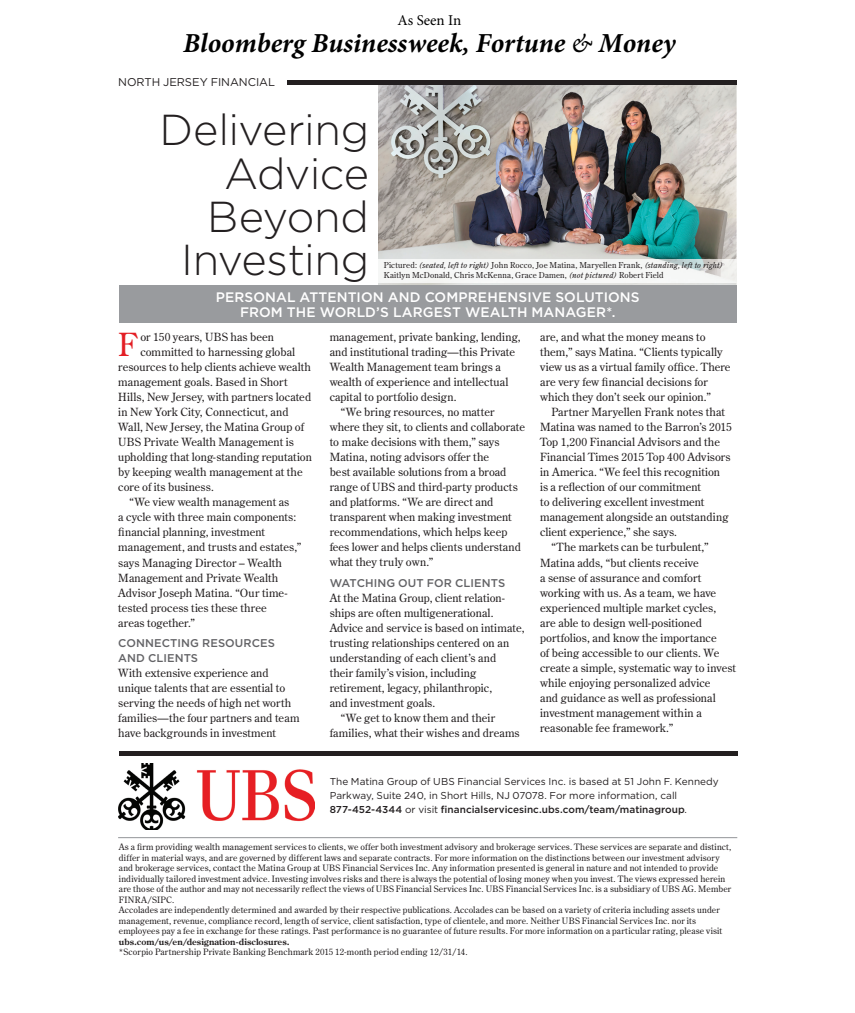
<style>
.page{position:relative;width:855px;height:1013px;background:#fff}
.page>*{position:absolute;margin:0;border:0;box-sizing:border-box;transform-origin:0 0}
.t1{font:300 43.25px/43.2px "Gotham";letter-spacing:-.01em;color:#231f20;text-align:right}
.t2{font:31.75px "Century Old Style";color:#e31e24}
.t3{font:italic 700 27.5px "Minion Pro";color:#000}
.t4{font:15px "Minion Pro";color:#000}
.t5{font:500 13.75px/15px "Gotham";letter-spacing:.005em;color:#fff;text-align:center}
.t6{font:11.25px/15px "Century Old Style";letter-spacing:.005em;color:#231f20}
.t7{font:500 11.25px/15px "Gotham";letter-spacing:.005em;color:#636366}
.t8{font:11.25px "Gotham";letter-spacing:-.005em;color:#231f20}
.t9{font:10px/13.8px "Gotham";color:#231f20}
.t10{font:8.75px/10.5px "Century Old Style";letter-spacing:.015em;color:#231f20}
.t11{font:700 8.75px "Century Old Style";letter-spacing:.005em;color:#231f20}
.t12{font:8.12px/9.8px "Century Old Style";letter-spacing:.02em;color:#231f20}
.s1{font-weight:400}
.s2{font-style:italic}
.s3{font-weight:500}
</style>
<div class="page">
<img style="left:378px;top:84px;width:359px;height:201px">
<img style="left:119px;top:763px;width:196px;height:66px">
<hr style="left:287px;top:80px;width:450px;height:4px;background:#231f20">
<div style="left:119px;top:750px;width:619px;height:5px;background:#231f20"></div>
<div style="left:119px;top:285px;width:618px;height:38px;background:#999b9e"></div>
<hr style="left:118px;top:837px;width:619px;height:1px;background:#939598">
<img style="left:378px;top:259px;width:358px;height:23px">
<h3 class="t4" style="left:397px;top:10px;width:66px">As Seen In</h3>
<h3 class="t3" style="left:183px;top:24px;width:494px">Bloomberg Businessweek, Fortune <span class="s1">&amp;</span> Money</h3>
<p class="t8" style="left:118px;top:75px;width:158px">NORTH JERSEY FINANCIAL</p>
<h1 class="t1" style="left:159px;top:107px;width:211px">Delivering<br>Advice<br>Beyond<br>Investing</h1>
<p class="t12" style="left:384px;top:260px;width:341px">Pictured: <span class="s2">(seated, left to right)</span> John Rocco, Joe Matina, Maryellen Frank, <span class="s2">(standing, left to right)<br></span>Kaitlyn McDonald, Chris McKenna, Grace Damen, <span class="s2">(not pictured)</span> Robert Field</p>
<p class="t5" style="left:216px;top:290px;width:425px">PERSONAL ATTENTION AND COMPREHENSIVE SOLUTIONS<br>FROM THE WORLD’S LARGEST WEALTH MANAGER*.</p>
<p class="t6" style="left:540px;top:329px;width:192px">are, and what the money means to them,” says Matina. “Clients typically view us as a virtual family office. There are very few financial decisions for which they don’t seek our opinion.”</p>
<p class="t6" style="left:551px;top:404px;width:175px">Partner Maryellen Frank notes that</p>
<p class="t6" style="left:540px;top:419px;width:193px">Matina was named to the Barron’s 2015</p>
<p class="t6" style="left:540px;top:434px;width:181px">Top 1,200 Financial Advisors and the</p>
<p class="t6" style="left:540px;top:449px;width:192px">Financial Times 2015 Top 400 Advisors</p>
<p class="t6" style="left:540px;top:464px;width:182px">in America. “We feel this recognition</p>
<p class="t6" style="left:540px;top:479px;width:162px">is a reflection of our commitment</p>
<p class="t6" style="left:540px;top:494px;width:166px">to delivering excellent investment</p>
<p class="t6" style="left:540px;top:509px;width:190px">management alongside an outstanding</p>
<p class="t6" style="left:540px;top:524px;width:139px">client experience,” she says.</p>
<p class="t6" style="left:551px;top:539px;width:159px">“The markets can be turbulent,”</p>
<p class="t6" style="left:540px;top:554px;width:160px">Matina adds, “but clients receive</p>
<p class="t6" style="left:540px;top:569px;width:163px">a sense of assurance and comfort</p>
<p class="t6" style="left:540px;top:584px;width:178px">working with us. As a team, we have</p>
<p class="t6" style="left:540px;top:599px;width:178px">experienced multiple market cycles,</p>
<p class="t6" style="left:540px;top:614px;width:163px">are able to design well-positioned</p>
<p class="t6" style="left:540px;top:629px;width:178px">portfolios, and know the importance</p>
<p class="t6" style="left:540px;top:644px;width:181px">of being accessible to our clients. We</p>
<p class="t6" style="left:540px;top:659px;width:197px">create a simple, systematic way to invest</p>
<p class="t6" style="left:540px;top:674px;width:172px">while enjoying personalized advice</p>
<p class="t6" style="left:540px;top:689px;width:177px">and guidance as well as professional</p>
<p class="t6" style="left:540px;top:704px;width:163px">investment management within a</p>
<p class="t6" style="left:540px;top:719px;width:135px">reasonable fee framework.”</p>
<p class="t6" style="left:330px;top:329px;width:192px">management, private banking, lending,</p>
<p class="t6" style="left:330px;top:344px;width:187px">and institutional trading—this Private</p>
<p class="t6" style="left:330px;top:359px;width:173px">Wealth Management team brings a</p>
<p class="t6" style="left:330px;top:374px;width:180px">wealth of experience and intellectual</p>
<p class="t6" style="left:330px;top:389px;width:128px">capital to portfolio design.</p>
<p class="t6" style="left:341px;top:404px;width:155px">“We bring resources, no matter</p>
<p class="t6" style="left:330px;top:419px;width:197px">where they sit, to clients and collaborate</p>
<p class="t6" style="left:330px;top:434px;width:172px">to make decisions with them,” says</p>
<p class="t6" style="left:330px;top:449px;width:161px">Matina, noting advisors offer the</p>
<p class="t6" style="left:330px;top:464px;width:178px">best available solutions from a broad</p>
<p class="t6" style="left:330px;top:479px;width:190px">range of UBS and third-party products</p>
<p class="t6" style="left:330px;top:494px;width:165px">and platforms. “We are direct and</p>
<p class="t6" style="left:330px;top:509px;width:184px">transparent when making investment</p>
<p class="t6" style="left:330px;top:524px;width:179px">recommendations, which helps keep</p>
<p class="t6" style="left:330px;top:539px;width:193px">fees lower and helps clients understand</p>
<p class="t6" style="left:330px;top:554px;width:105px">what they truly own.”</p>
<p class="t7" style="left:330px;top:575px;width:177px">WATCHING OUT FOR CLIENTS</p>
<p class="t6" style="left:330px;top:590px;width:177px">At the Matina Group, client relation-</p>
<p class="t6" style="left:330px;top:605px;width:165px">ships are often multigenerational.</p>
<p class="t6" style="left:330px;top:620px;width:196px">Advice and service is based on intimate,</p>
<p class="t6" style="left:330px;top:635px;width:181px">trusting relationships centered on an</p>
<p class="t6" style="left:330px;top:650px;width:168px">understanding of each client’s and</p>
<p class="t6" style="left:330px;top:665px;width:148px">their family’s vision, including</p>
<p class="t6" style="left:330px;top:680px;width:164px">retirement, legacy, philanthropic,</p>
<p class="t6" style="left:330px;top:695px;width:107px">and investment goals.</p>
<p class="t6" style="left:341px;top:710px;width:156px">“We get to know them and their</p>
<p class="t6" style="left:330px;top:725px;width:191px">families, what their wishes and dreams</p>
<h2 class="t2" style="left:118px;top:324px;width:21px">F</h2>
<p class="t6" style="left:140px;top:329px;width:135px">or 150 years, UBS has been</p>
<p class="t6" style="left:140px;top:344px;width:156px">committed to harnessing global</p>
<p class="t6" style="left:118px;top:359px;width:194px">resources to help clients achieve wealth</p>
<p class="t6" style="left:118px;top:374px;width:171px">management goals. Based in Short</p>
<p class="t6" style="left:118px;top:389px;width:194px">Hills, New Jersey, with partners located</p>
<p class="t6" style="left:118px;top:404px;width:172px">in New York City, Connecticut, and</p>
<p class="t6" style="left:118px;top:419px;width:187px">Wall, New Jersey, the Matina Group of</p>
<p class="t6" style="left:118px;top:434px;width:177px">UBS Private Wealth Management is</p>
<p class="t6" style="left:118px;top:449px;width:195px">upholding that long-standing reputation</p>
<p class="t6" style="left:118px;top:464px;width:186px">by keeping wealth management at the</p>
<p class="t6" style="left:118px;top:479px;width:97px">core of its business.</p>
<p class="t6" style="left:130px;top:494px;width:161px">“We view wealth management as</p>
<p class="t6" style="left:118px;top:509px;width:179px">a cycle with three main components:</p>
<p class="t6" style="left:118px;top:524px;width:148px">financial planning, investment</p>
<p class="t6" style="left:118px;top:539px;width:185px">management, and trusts and estates,”</p>
<p class="t6" style="left:118px;top:554px;width:165px">says Managing Director – Wealth</p>
<p class="t6" style="left:118px;top:569px;width:162px">Management and Private Wealth</p>
<p class="t6" style="left:118px;top:584px;width:171px">Advisor Joseph Matina. “Our time-</p>
<p class="t6" style="left:118px;top:599px;width:150px">tested process ties these three</p>
<p class="t6" style="left:118px;top:614px;width:78px">areas together.”</p>
<p class="t7" style="left:118px;top:635px;width:158px">CONNECTING RESOURCES<br>AND CLIENTS</p>
<p class="t6" style="left:118px;top:665px;width:183px">With extensive experience and unique talents that are essential to serving the needs of high net worth families—the four partners and team have backgrounds in investment</p>
<p class="t9" style="left:330px;top:774px;width:391px">The Matina Group of UBS Financial Services Inc. is based at 51 John F. Kennedy<br>Parkway, Suite 240, in Short Hills, NJ 07078. For more information, call<br><span class="s3">877-452-4344</span> or visit <span class="s3">financialservicesinc.ubs.com/team/matinagroup</span>.</p>
<p class="t10" style="left:119px;top:841px;width:614px">As a firm providing wealth management services to clients, we offer both investment advisory and brokerage services. These services are separate and distinct, differ in material ways, and are governed by different laws and separate contracts. For more information on the distinctions between our investment advisory and brokerage services, contact the Matina Group at UBS Financial Services Inc. Any information presented is general in nature and not intended to provide individually tailored investment advice. Investing involves risks and there is always the potential of losing money when you invest. The views expressed herein are those of the author and may not necessarily reflect the views of UBS Financial Services Inc. UBS Financial Services Inc. is a subsidiary of UBS AG. Member FINRA/SIPC.<br>Accolades are independently determined and awarded by their respective publications. Accolades can be based on a variety of criteria including assets under management, revenue, compliance record, length of service, client satisfaction, type of clientele, and more. Neither UBS Financial Services Inc. nor its employees pay a fee in exchange for these ratings. Past performance is no guarantee of future results. For more information on a particular rating, please visit</p>
<p class="t11" style="left:119px;top:935px;width:172px">ubs.com/us/en/designation-disclosures.</p>
<p class="t10" style="left:119px;top:946px;width:350px">*Scorpio Partnership Private Banking Benchmark 2015 12-month period ending 12/31/14.</p>
</div>
